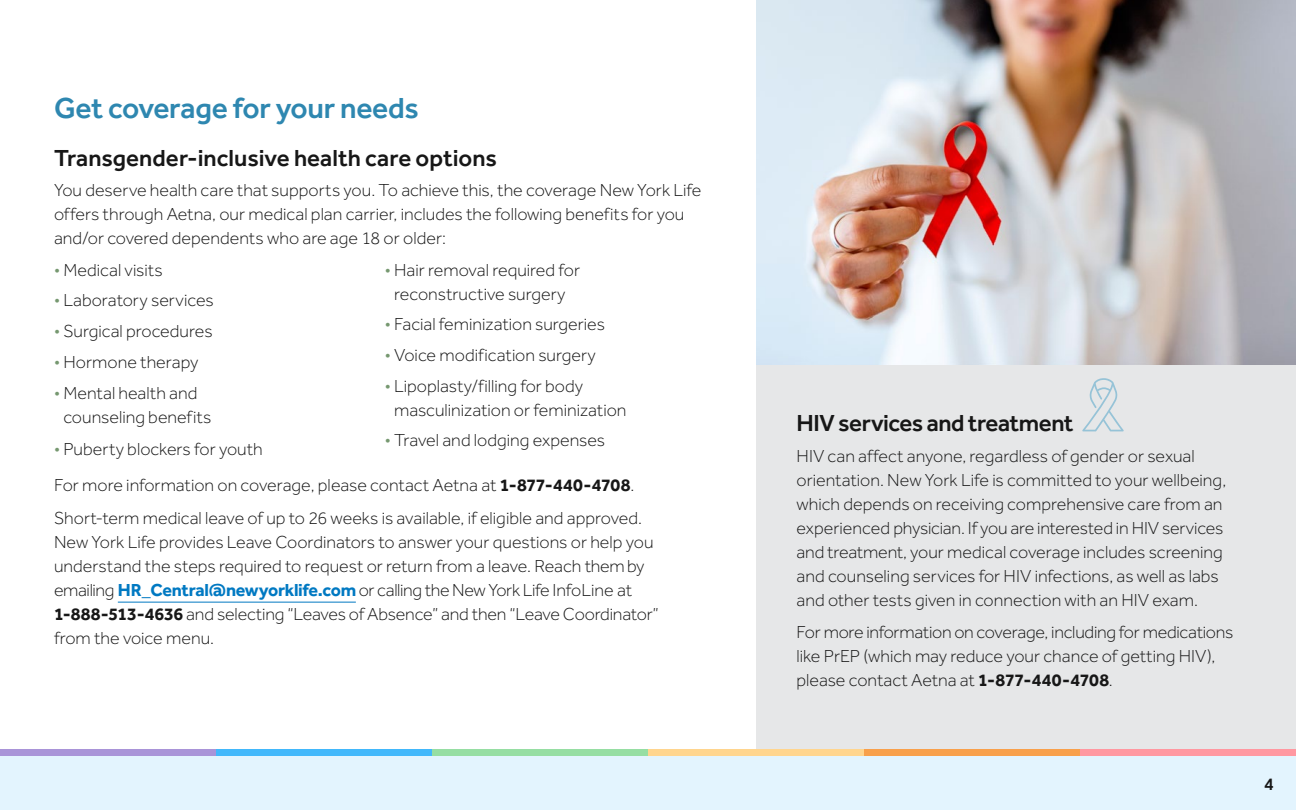
<style>
.page{position:relative;width:1296px;height:810px;background:#fff}
.page>*{position:absolute;margin:0;border:0;box-sizing:border-box;transform-origin:0 0}
.t1{font:500 30px "Effra";letter-spacing:-.01em;color:#2e87b0}
.t2{font:500 24px "Effra";letter-spacing:-.005em;color:#171717}
.t3{font:300 18px/24px "Effra";color:#171717}
.t4{font:500 18px "Effra";color:#171717}
.s1{color:#769870}
.s2{font-weight:700}
.s3{font-weight:700;color:#0079c2}
</style>
<div class="page">
<div style="left:756px;top:0;width:540px;height:810px;background:#e6e7e8"></div>
<img style="left:756px;top:0;width:540px;height:364px">
<svg style="left:1082px;top:378px;width:42px;height:53px"></svg>
<div style="left:0;top:756px;width:1296px;height:54px;background:#e3f4fe"></div>
<div style="left:0;top:749px;width:216px;height:7px;background:#a994d8"></div>
<div style="left:216px;top:749px;width:216px;height:7px;background:#42b8fb"></div>
<div style="left:432px;top:749px;width:216px;height:7px;background:#96dea3"></div>
<div style="left:648px;top:749px;width:216px;height:7px;background:#ffd58e"></div>
<div style="left:864px;top:749px;width:216px;height:7px;background:#f8a04b"></div>
<div style="left:1080px;top:749px;width:216px;height:7px;background:#ff98a1"></div>
<hr style="left:118px;top:602px;width:238px;height:1px;background:#0079c2">
<h1 class="t1" style="left:54px;top:91px;width:366px">Get coverage for your needs</h1>
<h2 class="t2" style="left:54px;top:143px;width:444px">Transgender-inclusive health care options</h2>
<p class="t3" style="left:54px;top:178px;width:649px">You deserve health care that supports you. To achieve this, the coverage New York Life offers through Aetna, our medical plan carrier, includes the following benefits for you and/or covered dependents who are age 18 or older:</p>
<p class="t3" style="left:385px;top:257px;width:197px;text-align:center"><span class="s1">•</span> Hair removal required for reconstructive surgery</p>
<p class="t3" style="left:385px;top:312px;width:222px"><span class="s1">•</span> Facial feminization surgeries</p>
<p class="t3" style="left:385px;top:343px;width:213px"><span class="s1">•</span> Voice modification surgery</p>
<p class="t3" style="left:394px;top:374px;width:234px;text-indent:-9px"><span class="s1">•</span> Lipoplasty/filling for body masculinization or feminization</p>
<p class="t3" style="left:385px;top:428px;width:222px"><span class="s1">•</span> Travel and lodging expenses</p>
<p class="t3" style="left:54px;top:469px;width:590px;line-height:32.7px">For more information on coverage, please contact Aetna at <span class="s2">1-877-440-4708</span>.<br>Short-term medical leave of up to 26 weeks is available, if eligible and approved.</p>
<p class="t3" style="left:54px;top:530px;width:606px">New York Life provides Leave Coordinators to answer your questions or help you understand the steps required to request or return from a leave. Reach them by emailing <span class="s3">HR_Central@newyorklife.com</span> or calling the New York Life InfoLine at <span class="s2">1-888-513-4636</span> and selecting “Leaves of Absence” and then “Leave Coordinator” from the voice menu.</p>
<p class="t3" style="left:54px;top:258px;width:110px"><span class="s1">•</span> Medical visits</p>
<p class="t3" style="left:54px;top:288px;width:161px"><span class="s1">•</span> Laboratory services</p>
<p class="t3" style="left:54px;top:319px;width:160px"><span class="s1">•</span> Surgical procedures</p>
<p class="t3" style="left:54px;top:350px;width:146px"><span class="s1">•</span> Hormone therapy</p>
<p class="t3" style="left:63px;top:380px;width:150px;text-indent:-9px"><span class="s1">•</span> Mental health and counseling benefits</p>
<p class="t3" style="left:54px;top:437px;width:210px"><span class="s1">•</span> Puberty blockers for youth</p>
<h2 class="t2" style="left:796px;top:409px;width:279px">HIV services and treatment</h2>
<p class="t3" style="left:796px;top:444px;width:431px">HIV can affect anyone, regardless of gender or sexual orientation. New York Life is committed to your wellbeing, which depends on receiving comprehensive care from an experienced physician. If you are interested in HIV services and treatment, your medical coverage includes screening and counseling services for HIV infections, as well as labs and other tests given in connection with an HIV exam.</p>
<p class="t3" style="left:796px;top:620px;width:438px">For more information on coverage, including for medications like PrEP (which may reduce your chance of getting HIV), please contact Aetna at <span class="s2">1-877-440-4708</span>.</p>
<p class="t4" style="left:1264px;top:773px;width:11px">4</p>
</div>
